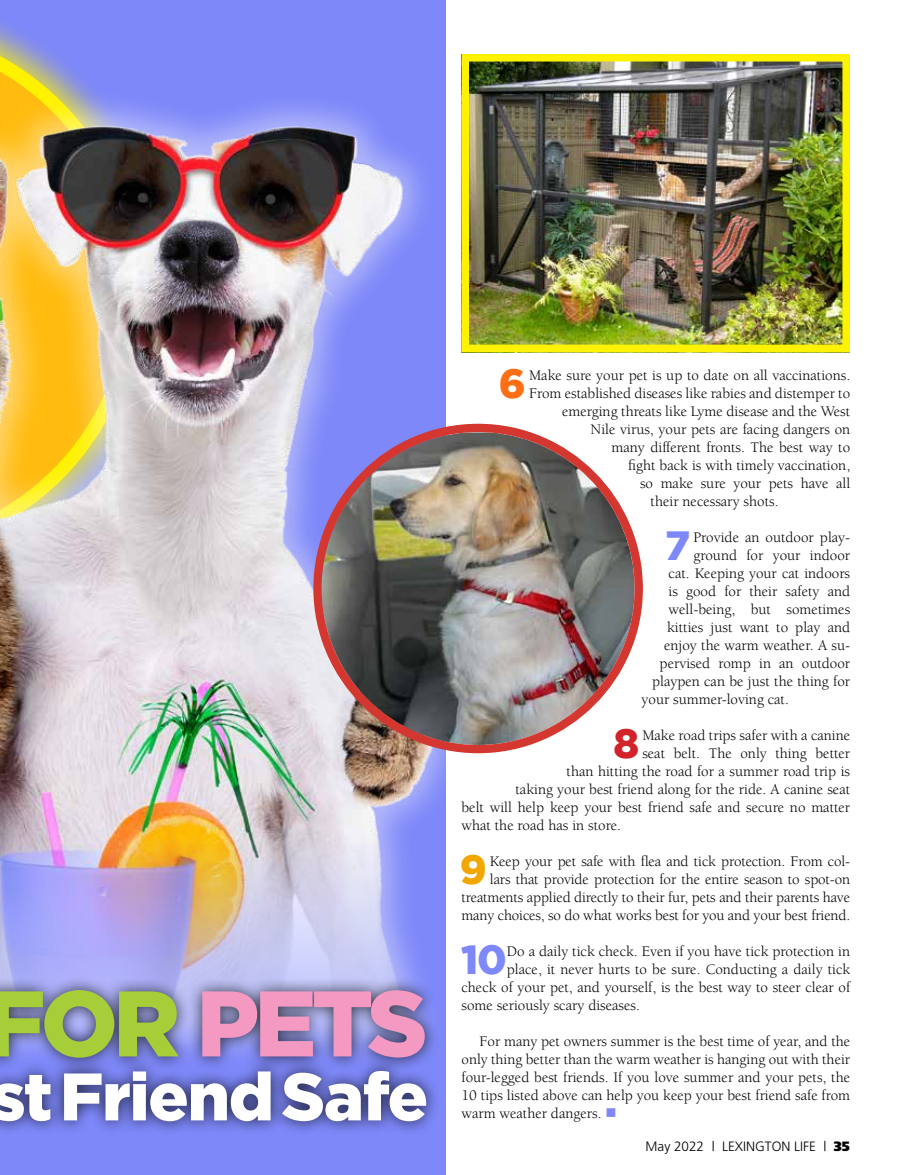
<style>
.page{position:relative;width:905px;height:1175px;background:#fff}
.page>*{position:absolute;margin:0;border:0;box-sizing:border-box;transform-origin:0 0}
.t1{font:900 92.85px "Gotham";letter-spacing:-.05em;color:#f49ac2}
.t2{font:900 67.05px "Gotham";letter-spacing:-.02em;color:#fff}
.t3{font:900 40.65px "Gotham";color:#7e88f9}
.t4{font:900 40.65px "Gotham";color:#fe6e15}
.t5{font:900 40.65px "Gotham";color:#d2232a}
.t6{font:900 40.65px "Gotham";color:#f2a602}
.t7{font:15px/18px "Berkeley";color:#000;text-align:right}
.t8{font:300 13.5px "Frutiger";color:#000}
.s1{color:#a6ce39}
.s2{color:#7e88f9}
.s3{font-weight:900}
</style>
<div class="page">
<div style="left:0;top:0;width:445px;height:1174px;background:#7e88f9"></div>
<img style="left:470px;top:63px;width:371px;height:280px">
<div style="left:461px;top:54px;width:389px;height:298px;border:8px solid #fff200"></div>
<svg style="left:0;top:24px;width:89px;height:65px"></svg>
<div style="left:0;top:89px;width:469px;height:980px;background:#fff;opacity:.43"></div>
<img style="left:0;top:102px;width:445px;height:930px">
<div style="left:0;top:975px;width:440px;height:171px;background:#000;opacity:.75"></div>
<img style="left:321px;top:432px;width:313px;height:313px;border-radius:153px">
<div style="left:313px;top:424px;width:330px;height:329px;border:8px solid #d4372f;border-radius:50%"></div>
<h1 class="t1" style="left:-15px;top:959px;width:444px"><span class="s1">FOR</span> PETS</h1>
<h2 class="t2" style="left:-9px;top:1050px;width:438px">st Friend Safe</h2>
<h3 class="t4" style="left:499px;top:356px;width:28px">6</h3>
<p class="t7" style="left:529px;top:367px;width:323px">Make sure your pet is up to date on all vaccinations.</p>
<p class="t7" style="left:529px;top:385px;width:322px">From established diseases like rabies and distemper to</p>
<p class="t7" style="left:562px;top:403px;width:290px">emerging threats like Lyme disease and the West</p>
<p class="t7" style="left:590px;top:421px;width:261px">Nile virus, your pets are facing dangers on</p>
<p class="t7" style="left:611px;top:439px;width:240px">many different fronts. The best way to</p>
<p class="t7" style="left:628px;top:457px;width:224px">fight back is with timely vaccination,</p>
<p class="t7" style="left:640px;top:475px;width:212px">so make sure your pets have all</p>
<p class="t7" style="left:650px;top:493px;width:129px">their necessary shots.</p>
<h3 class="t3" style="left:665px;top:518px;width:26px">7</h3>
<p class="t7" style="left:693px;top:529px;width:158px">Provide an outdoor play-</p>
<p class="t7" style="left:693px;top:547px;width:158px">ground for your indoor</p>
<p class="t7" style="left:668px;top:565px;width:183px">cat. Keeping your cat indoors</p>
<p class="t7" style="left:668px;top:583px;width:183px">is good for their safety and</p>
<p class="t7" style="left:668px;top:601px;width:183px">well-being, but sometimes</p>
<p class="t7" style="left:667px;top:619px;width:185px">kitties just want to play and</p>
<p class="t7" style="left:664px;top:637px;width:187px">enjoy the warm weather. A su-</p>
<p class="t7" style="left:659px;top:655px;width:192px">pervised romp in an outdoor</p>
<p class="t7" style="left:652px;top:673px;width:200px">playpen can be just the thing for</p>
<p class="t7" style="left:641px;top:691px;width:149px">your summer-loving cat.</p>
<h3 class="t5" style="left:613px;top:716px;width:27px">8</h3>
<p class="t7" style="left:642px;top:727px;width:209px">Make road trips safer with a canine</p>
<p class="t7" style="left:642px;top:745px;width:209px">seat belt. The only thing better</p>
<p class="t7" style="left:566px;top:763px;width:285px">than hitting the road for a summer road trip is</p>
<p class="t7" style="left:515px;top:781px;width:336px">taking your best friend along for the ride. A canine seat</p>
<p class="t7" style="left:461px;top:799px;width:390px">belt will help keep your best friend safe and secure no matter</p>
<p class="t7" style="left:461px;top:817px;width:161px">what the road has in store.</p>
<h3 class="t6" style="left:459px;top:842px;width:28px">9</h3>
<p class="t7" style="left:461px;top:853px;width:390px">Keep your pet safe with flea and tick protection. From col-<br>lars that provide protection for the entire season to spot-on treatments applied directly to their fur, pets and their parents have many choices, so do what works best for you and your best friend.</p>
<h3 class="t3" style="left:461px;top:932px;width:47px">10</h3>
<p class="t7" style="left:507px;top:943px;width:345px">Do a daily tick check. Even if you have tick protection in</p>
<p class="t7" style="left:507px;top:961px;width:345px">place, it never hurts to be sure. Conducting a daily tick</p>
<p class="t7" style="left:461px;top:979px;width:390px">check of your pet, and yourself, is the best way to steer clear of</p>
<p class="t7" style="left:461px;top:997px;width:180px">some seriously scary diseases.</p>
<p class="t7" style="left:461px;top:1033px;width:390px;text-align:justify;text-indent:18px">For many pet owners summer is the best time of year, and the only thing better than the warm weather is hanging out with their four-legged best friends. If you love summer and your pets, the 10 tips listed above can help you keep your best friend safe from warm weather dangers. <span class="s2">■</span></p>
<p class="t8" style="left:645px;top:1138px;width:206px">May 2022 | LEXINGTON LIFE | <span class="s3">35</span></p>
</div>
